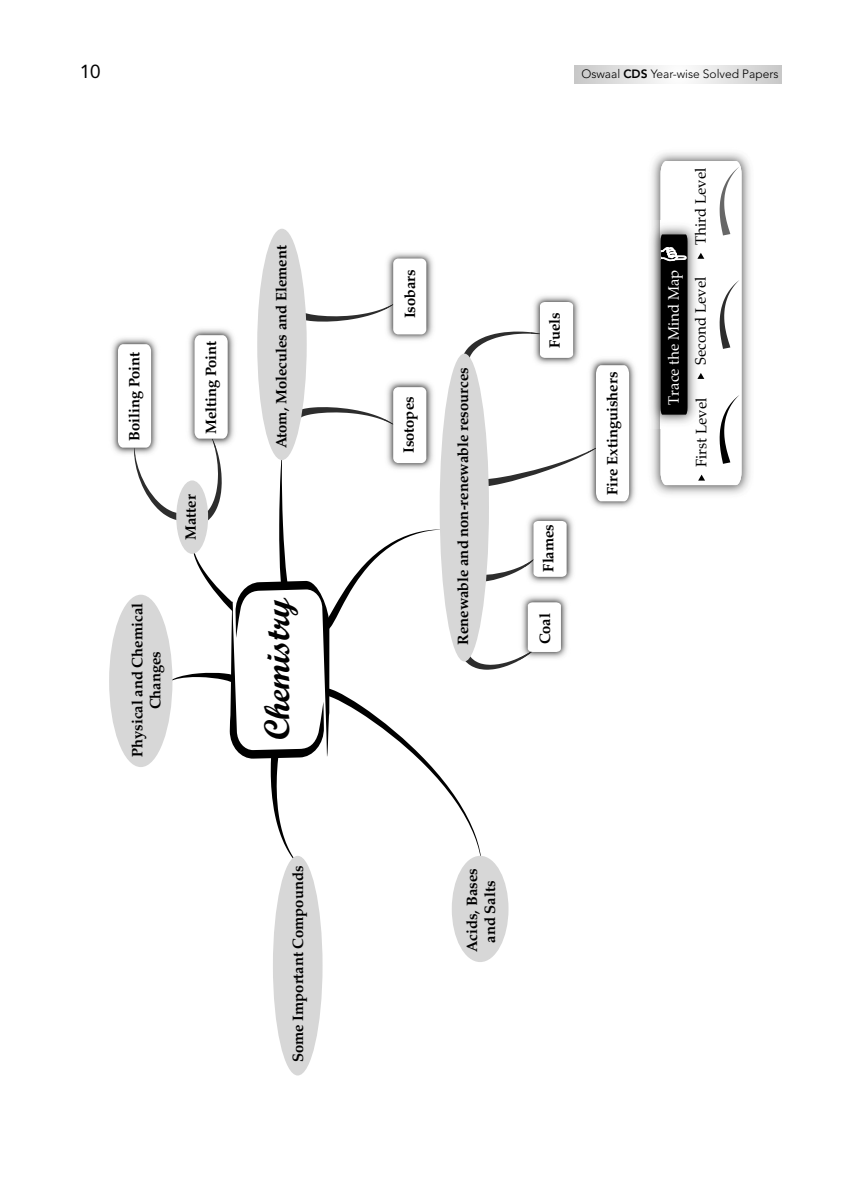
<style>
.page{position:relative;width:864px;height:1188px;background:#fff}
.page>*{position:absolute;margin:0;border:0;box-sizing:border-box;transform-origin:0 0}
.t1{font:36px "Script MT Bold";letter-spacing:-.01em;color:#000}
.t2{font:18.75px "Avenir LT Std";color:#000}
.t3{font:700 15px/18px "Zapf Calligraphic 801 BT";color:#000;text-align:center}
.t4{font:15px "Zapf Calligraphic 801 BT";color:#000}
.t5{font:15px "Zapf Calligraphic 801 BT";color:#fff}
.t6{font:300 12px "Avenir LT Std";color:#000}
.s1{font-weight:800}
</style>
<div class="page">
<svg style="left:574px;top:65px;width:208px;height:18px"></svg>
<img style="left:112px;top:339px;width:6px;height:114px">
<img style="left:651px;top:152px;width:100px;height:343px">
<img style="left:650px;top:221px;width:9px;height:207px">
<div style="left:452px;top:856px;width:57px;height:106px;background:#d7d7d7;border-radius:50%"></div>
<div style="left:109px;top:595px;width:63px;height:172px;background:#d7d7d7;border-radius:50%"></div>
<img style="left:387px;top:253px;width:46px;height:43px">
<div style="left:393px;top:259px;width:33px;height:75px;background:#fff;border-radius:5px"></div>
<img style="left:629px;top:361px;width:6px;height:144px">
<svg style="left:118px;top:296px;width:511px;height:578px"></svg>
<div style="left:176px;top:480px;width:32px;height:74px;background:#d7d7d7;border-radius:50%"></div>
<div style="left:257px;top:229px;width:50px;height:231px;background:#d7d7d7;border-radius:50%"></div>
<div style="left:273px;top:856px;width:50px;height:219px;background:#d7d7d7;border-radius:50%"></div>
<svg style="left:659px;top:161px;width:83px;height:324px"></svg>
<p class="t2" style="left:80px;top:61px;width:22px">10</p>
<p class="t6" style="left:581px;top:67px;width:199px">Oswaal <span class="s1">CDS</span> Year-wise Solved Papers</p>
<p class="t3" style="left:125px;top:441px;width:90px;rotate:-90deg">Boiling Point</p>
<p class="t3" style="left:202px;top:434px;width:95px;rotate:-90deg">Melting Point</p>
<p class="t3" style="left:182px;top:540px;width:47px;rotate:-90deg">Matter</p>
<p class="t3" style="left:128px;top:757px;width:156px;rotate:-90deg">Physical and Chemical<br>Changes</p>
<p class="t3" style="left:272px;top:448px;width:205px;rotate:-90deg">Atom, Molecules and Element</p>
<h1 class="t1" style="left:255px;top:740px;width:143px;rotate:-90deg">Chemistry</h1>
<p class="t3" style="left:289px;top:1062px;width:198px;rotate:-90deg">Some Important Compounds</p>
<p class="t3" style="left:401px;top:318px;width:50px;rotate:-90deg">Isobars</p>
<p class="t3" style="left:400px;top:453px;width:58px;rotate:-90deg">Isotopes</p>
<p class="t3" style="left:454px;top:645px;width:279px;rotate:-90deg">Renewable and non-renewable resources</p>
<p class="t3" style="left:546px;top:348px;width:37px;rotate:-90deg">Fuels</p>
<p class="t3" style="left:539px;top:572px;width:49px;rotate:-90deg">Flames</p>
<p class="t3" style="left:536px;top:644px;width:33px;rotate:-90deg">Coal</p>
<p class="t3" style="left:603px;top:495px;width:124px;rotate:-90deg">Fire Extinguishers</p>
<p class="t5" style="left:665px;top:405px;width:137px;rotate:-90deg">Trace the Mind Map</p>
<p class="t4" style="left:691px;top:245px;width:78px;rotate:-90deg">Third Level</p>
<p class="t4" style="left:691px;top:365px;width:90px;rotate:-90deg">Second Level</p>
<p class="t4" style="left:692px;top:467px;width:70px;rotate:-90deg">First Level</p>
<p class="t3" style="left:463px;top:952px;width:85px;rotate:-90deg">Acids, Bases and Salts</p>
</div>
